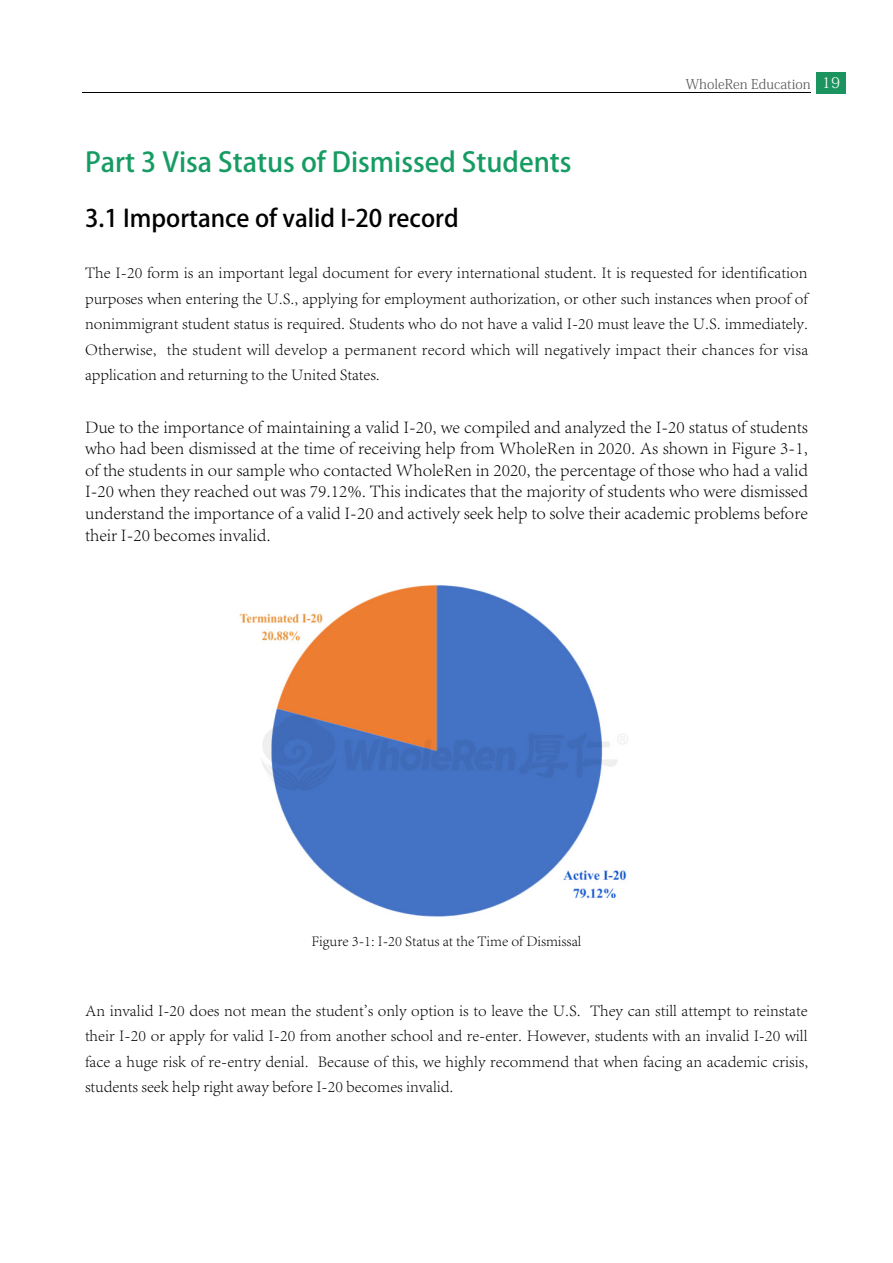
<style>
.page{position:relative;width:893px;height:1263px;background:#fff}
.page>*{position:absolute;margin:0;border:0;box-sizing:border-box;transform-origin:0 0}
.t1{font:27px "Adobe Heiti Std";color:#169c63}
.t2{font:24px "Adobe Heiti Std";color:#000}
.t3{font:300 18px/21.6px "Adobe Song Std";color:#000;text-align:justify}
.t4{font:300 16.5px/25.5px "Adobe Song Std";color:#000;text-align:justify}
.t5{font:300 15px "Adobe Song Std";color:#000}
.t6{font:13.5px "Adobe Fangsong Std";color:#595757}
.s1{font-size:15px;color:#fff}
</style>
<div class="page">
<div style="left:816px;top:72px;width:30px;height:21px;background:#1c9460"></div>
<hr style="left:82px;top:93px;width:728px;height:1px;background:#000">
<img style="left:239px;top:585px;width:389px;height:332px">
<h1 class="t1" style="left:85px;top:146px;width:488px">Part 3 Visa Status of Dismissed Students</h1>
<h2 class="t2" style="left:85px;top:204px;width:375px">3.1 Importance of valid I-20 record</h2>
<p class="t6" style="left:686px;top:75px;width:156px">WholeRen Education <span class="s1">19</span></p>
<p class="t4" style="left:85px;top:260px;width:725px">The I-20 form is an important legal document for every international student. It is requested for identification purposes when entering the U.S., applying for employment authorization, or other such instances when proof of nonimmigrant student status is required. Students who do not have a valid I-20 must leave the U.S. immediately.<br>Otherwise, the student will develop a permanent record which will negatively impact their chances for visa application and returning to the United States.</p>
<p class="t3" style="left:85px;top:416px;width:724px">Due to the importance of maintaining a valid I-20, we compiled and analyzed the I-20 status of students who had been dismissed at the time of receiving help from WholeRen in 2020. As shown in Figure 3-1, of the students in our sample who contacted WholeRen in 2020, the percentage of those who had a valid I-20 when they reached out was 79.12%. This indicates that the majority of students who were dismissed understand the importance of a valid I-20 and actively seek help to solve their academic problems before their I-20 becomes invalid.</p>
<p class="t5" style="left:312px;top:932px;width:271px">Figure 3-1: I-20 Status at the Time of Dismissal</p>
<p class="t4" style="left:85px;top:998px;width:725px">An invalid I-20 does not mean the student's only option is to leave the U.S. They can still attempt to reinstate their I-20 or apply for valid I-20 from another school and re-enter. However, students with an invalid I-20 will face a huge risk of re-entry denial. Because of this, we highly recommend that when facing an academic crisis, students seek help right away before I-20 becomes invalid.</p>
</div>
